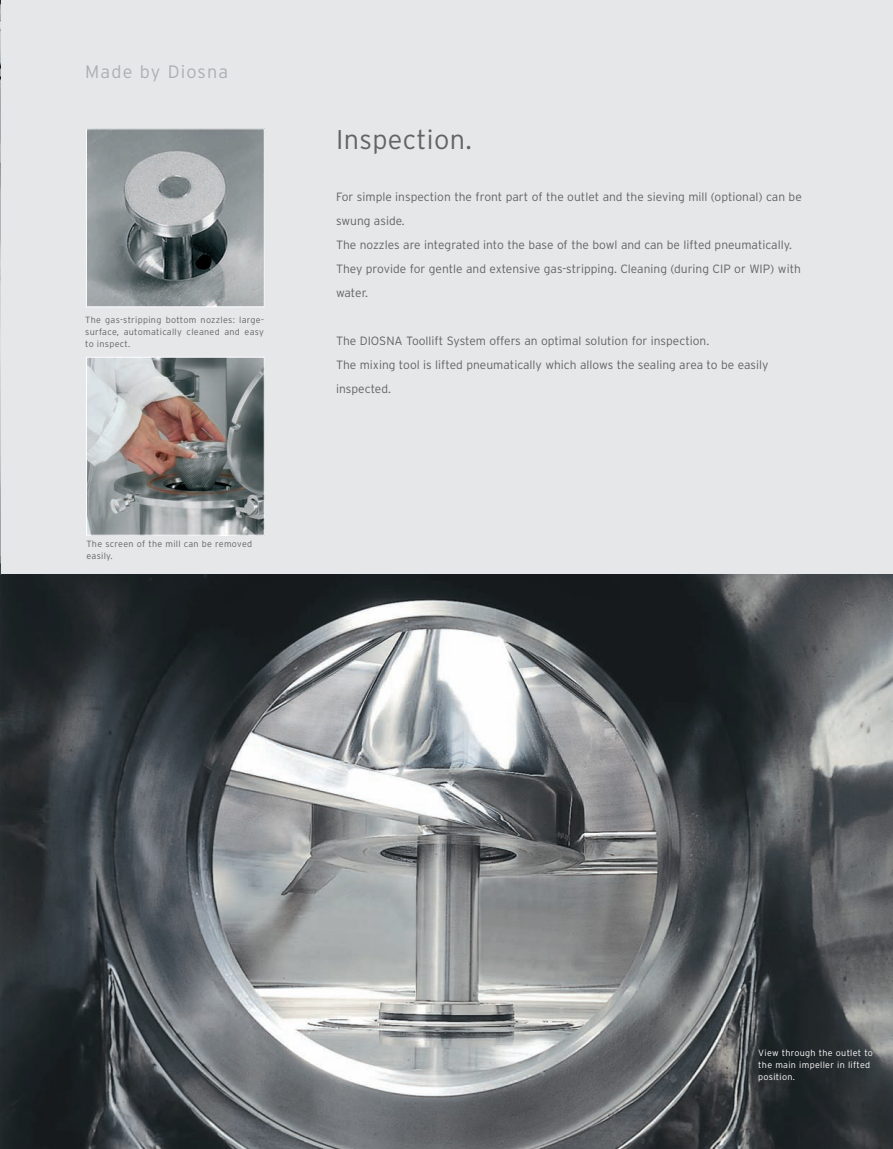
<style>
.page{position:relative;width:893px;height:1149px;background:#fff}
.page>*{position:absolute;margin:0;border:0;box-sizing:border-box;transform-origin:0 0}
.t1{font:300 27px "Interstate";letter-spacing:.015em;color:#636366}
.t2{font:300 18px "Interstate";letter-spacing:.065em;color:#adaeb2}
.t3{font:300 12px/24px "Interstate";color:#636366}
.t4{font:300 9px/12px "Interstate";letter-spacing:.03em;color:#636366}
.t5{font:300 9px/12px "Interstate";letter-spacing:.03em;color:#fff}
</style>
<div class="page">
<div style="left:0;top:0;width:893px;height:574px;background:#e6e7e9"></div>
<img style="left:0;top:574px;width:893px;height:574px">
<img style="left:88px;top:130px;width:175px;height:175px">
<div style="left:86px;top:128px;width:179px;height:179px;border:1px solid #fff"></div>
<img style="left:0;top:0;width:1px;height:574px">
<img style="left:88px;top:359px;width:175px;height:174px">
<div style="left:86px;top:357px;width:179px;height:178px;border:1px solid #fff"></div>
<h2 class="t2" style="left:85px;top:62px;width:144px">Made by Diosna</h2>
<p class="t4" style="left:85px;top:313px;width:180px;text-align:justify">The gas-stripping bottom nozzles: large&shy;surface, automatically cleaned and easy to inspect.</p>
<p class="t4" style="left:87px;top:537px;width:167px">The screen of the mill can be removed easily.</p>
<h1 class="t1" style="left:336px;top:124px;width:137px">Inspection.</h1>
<p class="t3" style="left:336px;top:185px;width:467px">For simple inspection the front part of the outlet and the sieving mill (optional) can be swung aside.<br>The nozzles are integrated into the base of the bowl and can be lifted pneumatically.<br>They provide for gentle and extensive gas-stripping. Cleaning (during CIP or WIP) with water.</p>
<p class="t3" style="left:336px;top:329px;width:434px">The DIOSNA Toollift System offers an optimal solution for inspection.<br>The mixing tool is lifted pneumatically which allows the sealing area to be easily inspected.</p>
<p class="t5" style="left:758px;top:1046px;width:116px">View through the outlet to the main impeller in lifted position.</p>
</div>
